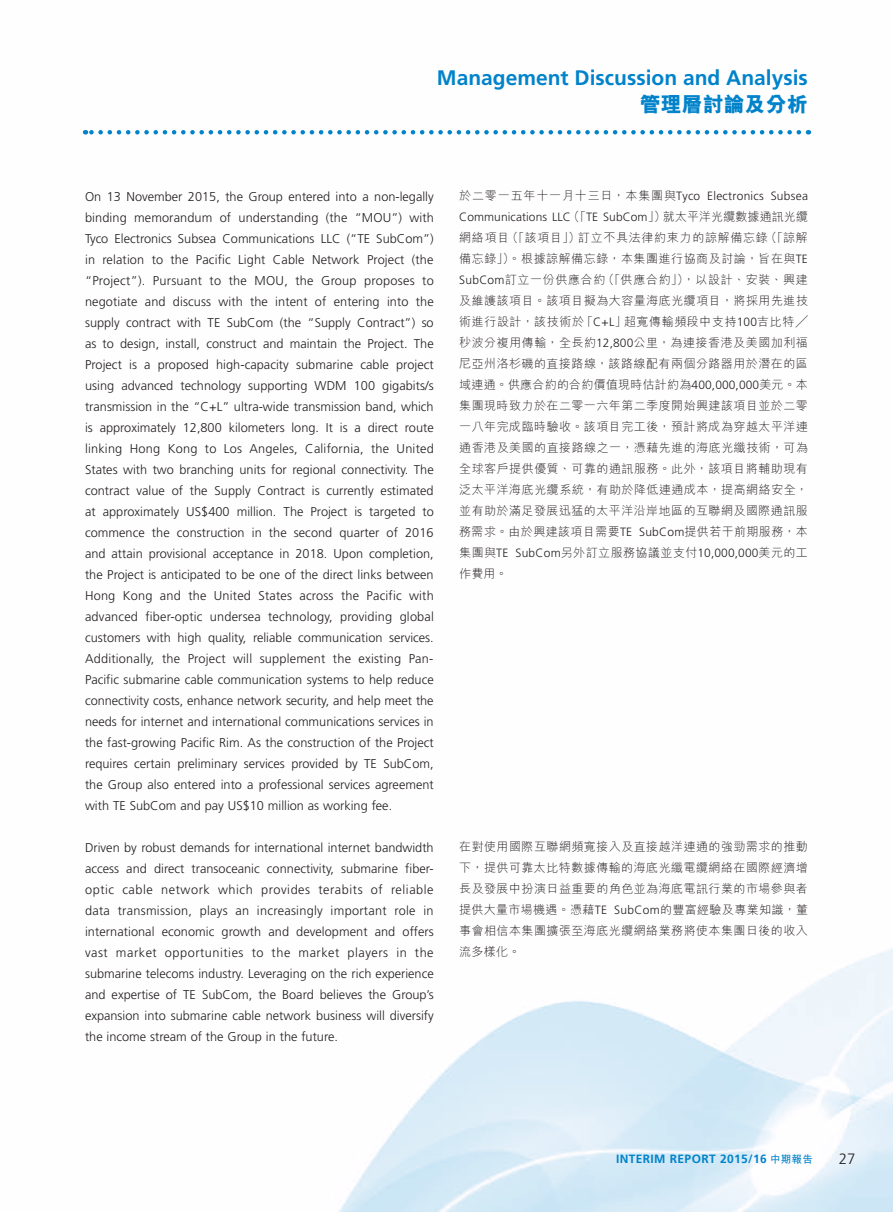
<style>
.page{position:relative;width:893px;height:1212px;background:#fff}
.page>*{position:absolute;margin:0;border:0;box-sizing:border-box;transform-origin:0 0}
.t1{font:700 21px "Frutiger LT Std";color:#0083ca}
.t2{font:800 21px "M Hei HK";color:#0083ca}
.t3{font:300 15px "Frutiger LT Std";color:#231f20}
.t4{font:300 12.75px/21px "Frutiger LT Std";color:#231f20;text-align:justify}
.t5{font:300 12px/21px "M Hei HK";letter-spacing:.04em;color:#231f20;text-align:justify}
.t6{font:300 12px/21px "Frutiger LT Std";letter-spacing:.01em;color:#231f20}
.t7{font:700 12px "Frutiger LT Std";letter-spacing:.03em;color:#0083ca}
.s1{font-family:"M Hei HK"}
.s2{font-family:"Frutiger LT Std"}
.s3{font-family:"M Hei HK";font-size:10.5px}
</style>
<div class="page">
<img style="left:82px;top:130px;width:811px;height:1082px">
<svg style="left:85px;top:130px;width:714px;height:4px"></svg>
<h1 class="t1" style="left:437px;top:66px;width:373px">Management Discussion and Analysis</h1>
<h1 class="t2" style="left:640px;top:91px;width:169px">管理層討論及分析</h1>
<p class="t4" style="left:85px;top:186px;width:350px">On 13 November 2015, the Group entered into a non-legally binding memorandum of understanding (the “MOU”) with Tyco Electronics Subsea Communications LLC (“TE SubCom”) in relation to the Pacific Light Cable Network Project (the “Project”). Pursuant to the MOU, the Group proposes to negotiate and discuss with the intent of entering into the supply contract with TE SubCom (the “Supply Contract”) so as to design, install, construct and maintain the Project. The Project is a proposed high-capacity submarine cable project using advanced technology supporting WDM 100 gigabits/s transmission in the “C+L” ultra-wide transmission band, which is approximately 12,800 kilometers long. It is a direct route linking Hong Kong to Los Angeles, California, the United States with two branching units for regional connectivity. The contract value of the Supply Contract is currently estimated at approximately US$400 million. The Project is targeted to commence the construction in the second quarter of 2016 and attain provisional acceptance in 2018. Upon completion, the Project is anticipated to be one of the direct links between Hong Kong and the United States across the Pacific with advanced fiber-optic undersea technology, providing global customers with high quality, reliable communication services.<br>Additionally, the Project will supplement the existing Pan-Pacific submarine cable communication systems to help reduce connectivity costs, enhance network security, and help meet the needs for internet and international communications services in the fast-growing Pacific Rim. As the construction of the Project requires certain preliminary services provided by TE SubCom, the Group also entered into a professional services agreement with TE SubCom and pay US$10 million as working fee.</p>
<p class="t4" style="left:85px;top:837px;width:350px">Driven by robust demands for international internet bandwidth access and direct transoceanic connectivity, submarine fiber&shy;optic cable network which provides terabits of reliable data transmission, plays an increasingly important role in international economic growth and development and offers vast market opportunities to the market players in the submarine telecoms industry. Leveraging on the rich experience and expertise of TE SubCom, the Board believes the Group’s expansion into submarine cable network business will diversify the income stream of the Group in the future.</p>
<p class="t6" style="left:459px;top:185px;width:350px"><span class="s1">於二零一五年十一月十三日，本集團與</span>Tyco Electronics Subsea<br>Communications LLC<span class="s1">（「</span>TE SubCom<span class="s1">」）就太平洋光纜數據通訊光纜</span></p>
<p class="t5" style="left:459px;top:226px;width:350px">網絡項目（「該項目」）訂立不具法律約束力的諒解備忘錄（「諒解備忘錄」）。根據諒解備忘錄，本集團進行協商及討論，旨在與<span class="s2">TE SubCom</span>訂立一份供應合約（「供應合約」），以設計、安裝、興建及維護該項目。該項目擬為大容量海底光纜項目，將採用先進技術進行設計，該技術於「<span class="s2">C+L</span>」超寬傳輸頻段中支持<span class="s2">100</span>吉比特╱秒波分複用傳輸，全長約<span class="s2">12,800</span>公里，為連接香港及美國加利福尼亞州洛杉磯的直接路線，該路線配有兩個分路器用於潛在的區域連通。供應合約的合約價值現時估計約為<span class="s2">400,000,000</span>美元。本集團現時致力於在二零一六年第二季度開始興建該項目並於二零一八年完成臨時驗收。該項目完工後，預計將成為穿越太平洋連通香港及美國的直接路線之一，憑藉先進的海底光纖技術，可為全球客戶提供優質、可靠的通訊服務。此外，該項目將輔助現有泛太平洋海底光纜系統，有助於降低連通成本，提高網絡安全，並有助於滿足發展迅猛的太平洋沿岸地區的互聯網及國際通訊服務需求。由於興建該項目需要<span class="s2">TE SubCom</span>提供若干前期服務，本集團與<span class="s2">TE SubCom</span>另外訂立服務協議並支付<span class="s2">10,000,000</span>美元的工作費用。</p>
<p class="t5" style="left:459px;top:835px;width:350px">在對使用國際互聯網頻寬接入及直接越洋連通的強勁需求的推動下，提供可靠太比特數據傳輸的海底光纖電纜網絡在國際經濟增長及發展中扮演日益重要的角色並為海底電訊行業的市場參與者提供大量市場機遇。憑藉<span class="s2">TE SubCom</span>的豐富經驗及專業知識，董事會相信本集團擴張至海底光纜網絡業務將使本集團日後的收入流多樣化。</p>
<p class="t7" style="left:616px;top:1151px;width:198px">INTERIM REPORT 2015/16 <span class="s3">中期報告</span></p>
<p class="t3" style="left:839px;top:1150px;width:18px">27</p>
</div>
